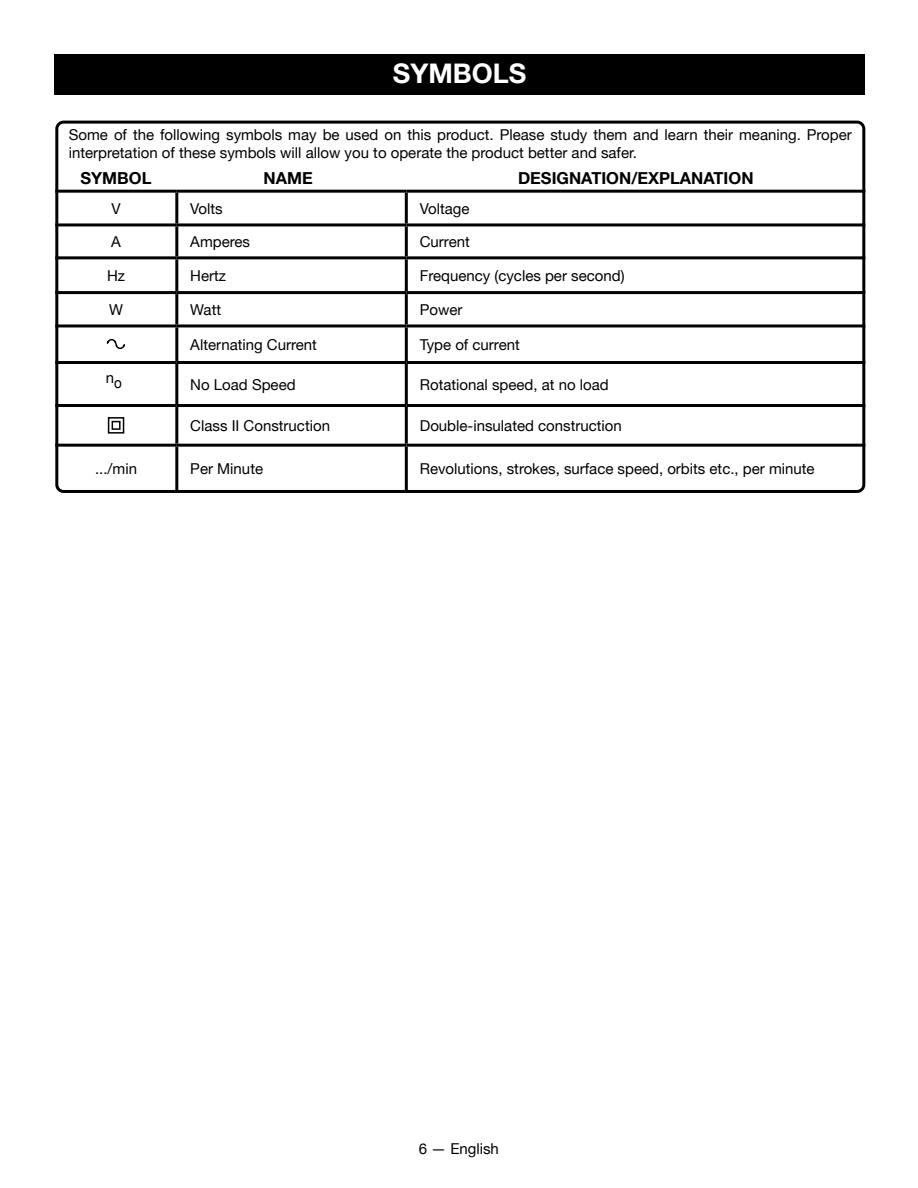
<style>
.page{position:relative;width:918px;height:1188px;background:#fff}
.page>*{position:absolute;margin:0;border:0;box-sizing:border-box;transform-origin:0 0}
.HEADING{font:700 27px "Helvetica Neue";color:#fff}
.t1{font:700 16.5px "Helvetica Neue";color:#000}
.Body_text{font:15px/18px "Helvetica Neue";color:#000}
</style>
<div class="page">
<div style="left:54px;top:54px;width:810px;height:40px;background:#000"></div>
<hr style="left:55px;top:190px;width:122px;height:3px;background:#000">
<hr style="left:177px;top:190px;width:229px;height:3px;background:#000">
<hr style="left:175px;top:193px;width:3px;height:30px;background:#000">
<hr style="left:406px;top:190px;width:459px;height:3px;background:#000">
<hr style="left:55px;top:223px;width:122px;height:3px;background:#000">
<hr style="left:177px;top:223px;width:229px;height:3px;background:#000">
<hr style="left:175px;top:226px;width:3px;height:30px;background:#000">
<hr style="left:406px;top:223px;width:459px;height:3px;background:#000">
<hr style="left:55px;top:256px;width:122px;height:3px;background:#000">
<hr style="left:177px;top:256px;width:229px;height:3px;background:#000">
<hr style="left:175px;top:259px;width:3px;height:32px;background:#000">
<hr style="left:406px;top:256px;width:459px;height:3px;background:#000">
<hr style="left:55px;top:291px;width:122px;height:3px;background:#000">
<hr style="left:177px;top:291px;width:229px;height:3px;background:#000">
<hr style="left:175px;top:294px;width:3px;height:30px;background:#000">
<hr style="left:406px;top:291px;width:459px;height:3px;background:#000">
<hr style="left:55px;top:324px;width:122px;height:3px;background:#000">
<hr style="left:177px;top:324px;width:229px;height:3px;background:#000">
<hr style="left:175px;top:327px;width:3px;height:34px;background:#000">
<hr style="left:406px;top:324px;width:459px;height:3px;background:#000">
<hr style="left:175px;top:364px;width:3px;height:40px;background:#000">
<hr style="left:406px;top:361px;width:459px;height:3px;background:#000">
<hr style="left:175px;top:407px;width:3px;height:37px;background:#000">
<hr style="left:406px;top:404px;width:459px;height:3px;background:#000">
<hr style="left:175px;top:447px;width:3px;height:45px;background:#000">
<hr style="left:406px;top:444px;width:459px;height:3px;background:#000">
<hr style="left:55px;top:361px;width:122px;height:3px;background:#000">
<hr style="left:177px;top:361px;width:229px;height:3px;background:#000">
<hr style="left:55px;top:404px;width:122px;height:3px;background:#000">
<hr style="left:177px;top:404px;width:229px;height:3px;background:#000">
<hr style="left:55px;top:444px;width:122px;height:3px;background:#000">
<hr style="left:177px;top:444px;width:229px;height:3px;background:#000">
<hr style="left:405px;top:193px;width:3px;height:30px;background:#000">
<hr style="left:405px;top:226px;width:3px;height:30px;background:#000">
<hr style="left:405px;top:259px;width:3px;height:32px;background:#000">
<hr style="left:405px;top:294px;width:3px;height:30px;background:#000">
<hr style="left:405px;top:327px;width:3px;height:34px;background:#000">
<hr style="left:405px;top:364px;width:3px;height:40px;background:#000">
<hr style="left:405px;top:407px;width:3px;height:37px;background:#000">
<hr style="left:405px;top:447px;width:3px;height:45px;background:#000">
<svg style="left:106px;top:338px;width:19px;height:12px"></svg>
<svg style="left:111px;top:420px;width:10px;height:10px"></svg>
<div style="left:108px;top:417px;width:16px;height:17px;border:1px solid #000"></div>
<div style="left:112px;top:422px;width:8px;height:7px;background:#fff"></div>
<div style="left:112px;top:421px;width:9px;height:9px;border:1px solid #000"></div>
<div style="left:55px;top:121px;width:810px;height:372px;border:3px solid #000;border-radius:7px"></div>
<p class="HEADING" style="left:393px;top:57px;width:135px">SYMBOLS</p>
<p class="Body_text" style="left:69px;top:125px;width:785px">Some of the following symbols may be used on this product. Please study them and learn their meaning. Proper interpretation of these symbols will allow you to operate the product better and safer.</p>
<p class="t1" style="left:81px;top:168px;width:72px">SYMBOL</p>
<p class="t1" style="left:264px;top:168px;width:51px">NAME</p>
<p class="t1" style="left:518px;top:168px;width:237px">DESIGNATION/EXPLANATION</p>
<p class="Body_text" style="left:111px;top:199px;width:11px">V</p>
<p class="Body_text" style="left:190px;top:199px;width:34px">Volts</p>
<p class="Body_text" style="left:420px;top:199px;width:51px">Voltage</p>
<p class="Body_text" style="left:111px;top:233px;width:11px">A</p>
<p class="Body_text" style="left:190px;top:233px;width:61px">Amperes</p>
<p class="Body_text" style="left:420px;top:233px;width:52px">Current</p>
<p class="Body_text" style="left:107px;top:267px;width:20px">Hz</p>
<p class="Body_text" style="left:190px;top:267px;width:37px">Hertz</p>
<p class="Body_text" style="left:420px;top:267px;width:206px">Frequency (cycles per second)</p>
<p class="Body_text" style="left:109px;top:301px;width:15px">W</p>
<p class="Body_text" style="left:190px;top:301px;width:32px">Watt</p>
<p class="Body_text" style="left:420px;top:301px;width:44px">Power</p>
<p class="Body_text" style="left:190px;top:336px;width:128px">Alternating Current</p>
<p class="Body_text" style="left:420px;top:336px;width:102px">Type of current</p>
<p class="Body_text" style="left:106px;top:371px;width:18px">no</p>
<p class="Body_text" style="left:190px;top:375px;width:107px">No Load Speed</p>
<p class="Body_text" style="left:420px;top:375px;width:190px">Rotational speed, at no load</p>
<p class="Body_text" style="left:190px;top:417px;width:141px">Class II Construction</p>
<p class="Body_text" style="left:420px;top:417px;width:203px">Double-insulated construction</p>
<p class="Body_text" style="left:95px;top:460px;width:43px">.../min</p>
<p class="Body_text" style="left:190px;top:460px;width:74px">Per Minute</p>
<p class="Body_text" style="left:420px;top:460px;width:396px">Revolutions, strokes, surface speed, orbits etc., per minute</p>
<p class="Body_text" style="left:419px;top:1139px;width:82px">6 — English</p>
</div>
